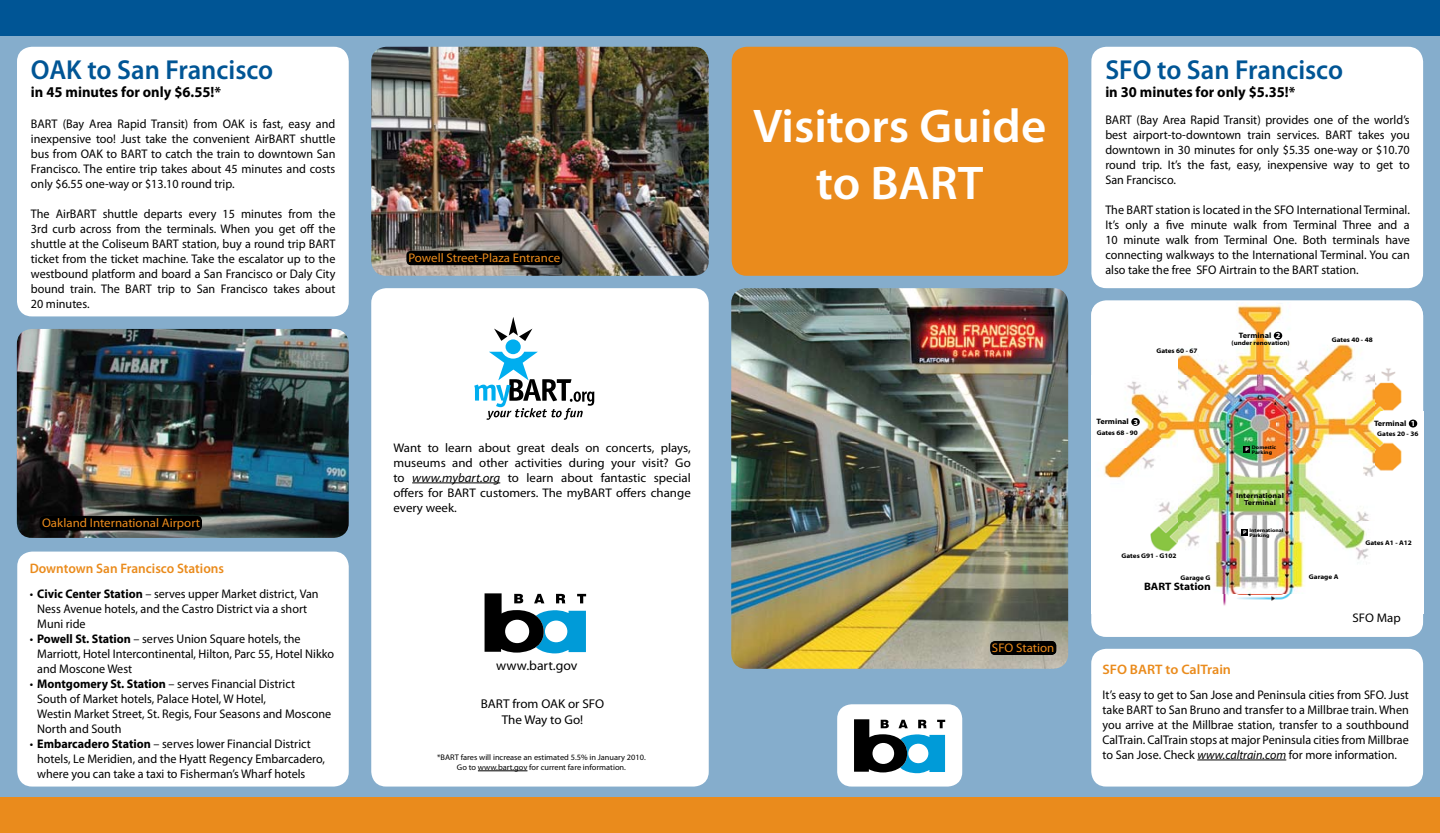
<style>
.page{position:relative;width:1440px;height:833px;background:#fff}
.page>*{position:absolute;margin:0;border:0;box-sizing:border-box;transform-origin:0 0}
.t1{font:600 47.5px/57px "Myriad Pro";color:#fff;text-align:center}
.t2{font:600 27.5px "Myriad Pro";color:#005595}
.t3{font:700 15px "Myriad Pro";color:#000}
.t4{font:600 13.75px "Myriad Pro";color:#ea8b1c}
.t5{font:13.38px "Myriad Pro";color:#000}
.t6{font:12.75px/15.2px "Myriad Pro";color:#000;text-align:center}
.t7{font:12.5px/15px "Myriad Pro";color:#000;text-align:justify}
.t8{font:12.5px "Myriad Pro";color:#ea8b1c}
.t9{font:700 10.75px "Myriad Pro";color:#000;scale:1.07 1}
.t10{font:8.12px/9.8px "Myriad Pro";color:#000;text-align:center}
.t11{font:700 7.75px "Myriad Pro";color:#000;scale:1.07 1}
.t12{font:700 7.75px "Myriad Pro";color:#fff;scale:1.07 1}
.t13{font:700 7.25px/7px "Myriad Pro";color:#000;text-align:center;scale:1.13 1}
.t14{font:700 6.75px "Myriad Pro";color:#000;scale:1.07 1}
.t15{font:700 6.5px "Myriad Pro";color:#000;scale:1.07 1}
.t16{font:700 5.12px/5px "Myriad Pro";color:#000;scale:1.13 1}
.t17{font:700 5.12px "Myriad Pro";color:#fff;scale:1.13 1}
.s1{font-weight:700}
.s2{font-style:italic}
.s3{color:#fff}
</style>
<div class="page">
<div style="left:0;top:0;width:1440px;height:832px;background:#85adcc"></div>
<img style="left:731px;top:288px;width:337px;height:380px">
<div style="left:990px;top:641px;width:66px;height:14px;background:#000;border-radius:5px"></div>
<img style="left:371px;top:47px;width:338px;height:229px">
<img style="left:17px;top:329px;width:332px;height:209px">
<div style="left:17px;top:551px;width:332px;height:235px;background:#fff;border-radius:15px"></div>
<div style="left:0;top:0;width:1440px;height:36px;background:#005595"></div>
<div style="left:0;top:797px;width:1440px;height:35px;background:#ea8b1c"></div>
<div style="left:732px;top:47px;width:336px;height:229px;background:#ea8b1c;border-radius:15px"></div>
<div style="left:837px;top:704px;width:125px;height:82px;background:#fff;border-radius:15px"></div>
<svg style="left:854px;top:719px;width:91px;height:54px"></svg>
<div style="left:371px;top:288px;width:338px;height:498px;background:#fff;border-radius:15px"></div>
<svg style="left:485px;top:593px;width:101px;height:60px"></svg>
<svg style="left:494px;top:317px;width:38px;height:24px"></svg>
<div style="left:506px;top:339px;width:15px;height:15px;background:#00aeef;border-radius:50%"></div>
<svg style="left:474px;top:352px;width:120px;height:68px"></svg>
<hr style="left:412px;top:482px;width:88px;height:1px;background:#000">
<hr style="left:478px;top:770px;width:49px;height:1px;background:#000">
<div style="left:17px;top:47px;width:332px;height:269px;background:#fff;border-radius:15px"></div>
<div style="left:1091px;top:648px;width:332px;height:138px;background:#fff;border-radius:15px"></div>
<hr style="left:1197px;top:759px;width:89px;height:1px;background:#000">
<div style="left:1091px;top:47px;width:332px;height:241px;background:#fff;border-radius:15px"></div>
<div style="left:1091px;top:300px;width:332px;height:337px;background:#fff;border-radius:15px"></div>
<img style="left:1091px;top:302px;width:332px;height:304px">
<div style="left:1131px;top:418px;width:9px;height:8px;background:#000;border-radius:50%"></div>
<div style="left:1274px;top:332px;width:8px;height:7px;background:#000;border-radius:50%"></div>
<div style="left:1409px;top:419px;width:8px;height:8px;background:#000;border-radius:50%"></div>
<div style="left:1243px;top:446px;width:7px;height:7px;background:#000"></div>
<div style="left:1241px;top:529px;width:7px;height:7px;background:#000"></div>
<div style="left:406px;top:250px;width:156px;height:15px;background:#000;border-radius:5px"></div>
<div style="left:40px;top:516px;width:162px;height:14px;background:#000;border-radius:5px"></div>
<h2 class="t2" style="left:31px;top:52px;width:244px">OAK to San Francisco</h2>
<p class="t3" style="left:31px;top:82px;width:192px">in 45 minutes for only $6.55!*</p>
<p class="t7" style="left:31px;top:116px;width:306px">BART (Bay Area Rapid Transit) from OAK is fast, easy and inexpensive too! Just take the convenient AirBART shuttle bus from OAK to BART to catch the train to downtown San Francisco. The entire trip takes about 45 minutes and costs only $6.55 one-way or $13.10 round trip.</p>
<p class="t7" style="left:31px;top:206px;width:306px">The AirBART shuttle departs every 15 minutes from the 3rd curb across from the terminals. When you get off the shuttle at the Coliseum BART station, buy a round trip BART ticket from the ticket machine. Take the escalator up to the westbound platform and board a San Francisco or Daly City bound train. The BART trip to San Francisco takes about 20 minutes.</p>
<p class="t8" style="left:42px;top:515px;width:160px">Oakland International Airport</p>
<p class="t4" style="left:30px;top:559px;width:196px">Downtown San Francisco Stations</p>
<p class="t7" style="left:37px;top:586px;width:283px;text-align:left;text-indent:-7px">• <span class="s1">Civic Center Station</span> – serves upper Market district, Van<br>Ness Avenue hotels, and the Castro District via a short<br>Muni ride</p>
<p class="t7" style="left:37px;top:631px;width:299px;text-align:left;text-indent:-7px">• <span class="s1">Powell St. Station</span> – serves Union Square hotels, the<br>Marriott, Hotel Intercontinental, Hilton, Parc 55, Hotel Nikko and Moscone West</p>
<p class="t7" style="left:37px;top:676px;width:295px;text-align:left;text-indent:-7px">• <span class="s1">Montgomery St. Station</span> – serves Financial District<br>South of Market hotels, Palace Hotel, W Hotel,<br>Westin Market Street, St. Regis, Four Seasons and Moscone North and South</p>
<p class="t7" style="left:37px;top:736px;width:289px;text-align:left;text-indent:-7px">• <span class="s1">Embarcadero Station</span> – serves lower Financial District hotels, Le Meridien, and the Hyatt Regency Embarcadero, where you can take a taxi to Fisherman’s Wharf hotels</p>
<p class="t8" style="left:408px;top:250px;width:153px">Powell Street-Plaza Entrance</p>
<p class="t7" style="left:393px;top:439px;width:299px">Want to learn about great deals on concerts, plays, museums and other activities during your visit? Go to <span class="s2">www.mybart.org</span> to learn about fantastic special offers for BART customers. The myBART offers change every week.</p>
<p class="t5" style="left:496px;top:657px;width:83px">www.bart.gov</p>
<p class="t6" style="left:481px;top:696px;width:125px">BART from OAK or SFO<br>The Way to Go!</p>
<p class="t10" style="left:437px;top:752px;width:210px">*BART fares will increase an estimated 5.5% in January 2010.<br>Go to www.bart.gov for current fare information.</p>
<h1 class="t1" style="left:753px;top:96px;width:295px">Visitors Guide to BART</h1>
<p class="t8" style="left:992px;top:640px;width:64px">SFO Station</p>
<h2 class="t2" style="left:1105px;top:52px;width:239px">SFO to San Francisco</h2>
<p class="t3" style="left:1105px;top:82px;width:192px">in 30 minutes for only $5.35!*</p>
<p class="t7" style="left:1105px;top:112px;width:306px">BART (Bay Area Rapid Transit) provides one of the world’s best airport-to-downtown train services. BART takes you downtown in 30 minutes for only $5.35 one-way or $10.70 round trip. It’s the fast, easy, inexpensive way to get to San Francisco.</p>
<p class="t7" style="left:1105px;top:202px;width:306px">The BART station is located in the SFO International Terminal.<br>It’s only a five minute walk from Terminal Three and a 10 minute walk from Terminal One. Both terminals have connecting walkways to the International Terminal. You can also take the free SFO Airtrain to the BART station.</p>
<p class="t14" style="left:1156px;top:346px;width:40px">Gates 60 - 67</p>
<p class="t11" style="left:1096px;top:416px;width:32px">Terminal</p>
<p class="t14" style="left:1097px;top:428px;width:40px">Gates 68 - 90</p>
<p class="t12" style="left:1133px;top:417px;width:6px">3</p>
<p class="t14" style="left:1121px;top:551px;width:53px">Gates G91 - G102</p>
<p class="t11" style="left:1239px;top:330px;width:32px">Terminal</p>
<p class="t15" style="left:1232px;top:338px;width:56px">(under renovation)</p>
<p class="t12" style="left:1276px;top:330px;width:6px">2</p>
<p class="t16" style="left:1252px;top:445px;width:23px">Domestic<br>Parking</p>
<p class="t17" style="left:1246px;top:446px;width:4px">P</p>
<p class="t13" style="left:1236px;top:492px;width:44px">International<br>Terminal</p>
<p class="t16" style="left:1249px;top:528px;width:32px">International<br>Parking</p>
<p class="t17" style="left:1243px;top:529px;width:4px">P</p>
<p class="t14" style="left:1332px;top:335px;width:40px">Gates 40 - 48</p>
<p class="t11" style="left:1374px;top:418px;width:40px">Terminal <span class="s3">1</span></p>
<p class="t14" style="left:1377px;top:429px;width:40px">Gates 20 - 36</p>
<p class="t14" style="left:1365px;top:538px;width:45px">Gates A1 - A12</p>
<p class="t14" style="left:1181px;top:573px;width:29px">Garage G</p>
<p class="t14" style="left:1309px;top:572px;width:29px">Garage A</p>
<p class="t9" style="left:1144px;top:579px;width:64px">BART Station</p>
<p class="t7" style="left:1353px;top:610px;width:50px">SFO Map</p>
<p class="t4" style="left:1102px;top:660px;width:130px">SFO BART to CalTrain</p>
<p class="t7" style="left:1102px;top:686px;width:308px">It’s easy to get to San Jose and Peninsula cities from SFO. Just take BART to San Bruno and transfer to a Millbrae train. When you arrive at the Millbrae station, transfer to a southbound CalTrain. CalTrain stops at major Peninsula cities from Millbrae to San Jose. Check <span class="s2">www.caltrain.com</span> for more information.</p>
</div>
